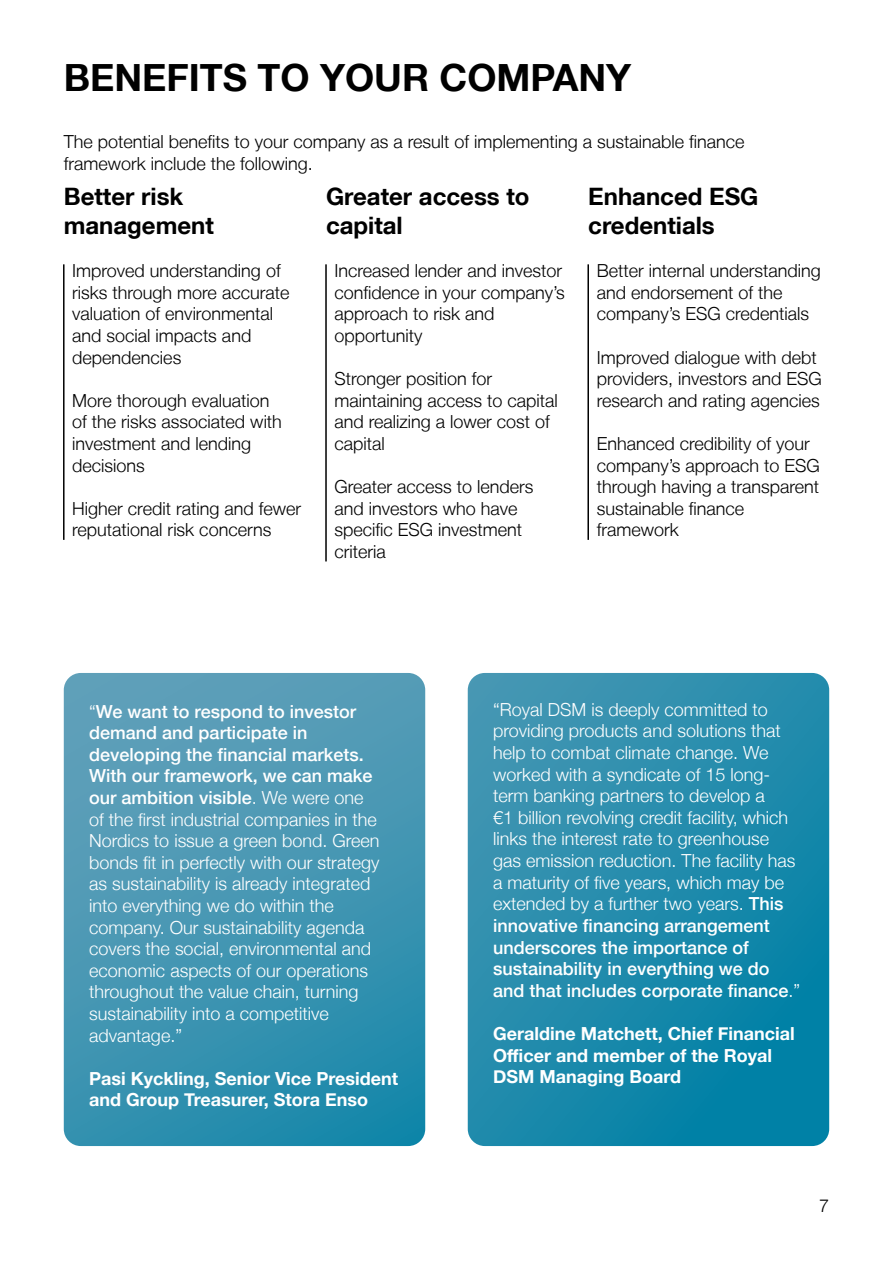
<style>
.page{position:relative;width:893px;height:1263px;background:#fff}
.page>*{position:absolute;margin:0;border:0;box-sizing:border-box;transform-origin:0 0}
.t1{font:700 37.5px "Helvetica Neue LT";color:#000}
.t2{font:700 24px/28.8px "Helvetica Neue LT";color:#000}
.t3{font:300 18px/21.6px "Helvetica Neue";color:#fff}
.t4{font:300 18px/21.6px "Helvetica Neue LT";color:#000}
.t5{font:700 18px/21.6px "Helvetica Neue";color:#fff}
.s1{font-weight:500}
</style>
<div class="page">
<hr style="left:63px;top:264px;width:2px;height:276px;background:#000">
<hr style="left:325px;top:264px;width:2px;height:297px;background:#000">
<hr style="left:587px;top:264px;width:2px;height:276px;background:#000">
<svg style="left:468px;top:673px;width:361px;height:473px;background:#208bab"></svg>
<svg style="left:64px;top:673px;width:361px;height:473px;background:#4396b2"></svg>
<h1 class="t1" style="left:64px;top:54px;width:569px">BENEFITS TO YOUR COMPANY</h1>
<p class="t4" style="left:64px;top:131px;width:682px">The potential benefits to your company as a result of implementing a sustainable finance framework include the following.</p>
<h2 class="t2" style="left:64px;top:182px;width:152px">Better risk management</h2>
<p class="t4" style="left:72px;top:260px;width:219px">Improved understanding of risks through more accurate valuation of environmental and social impacts and dependencies</p>
<p class="t4" style="left:72px;top:389px;width:211px">More thorough evaluation of the risks associated with investment and lending decisions</p>
<p class="t4" style="left:72px;top:497px;width:230px">Higher credit rating and fewer reputational risk concerns</p>
<h2 class="t2" style="left:326px;top:182px;width:205px">Greater access to capital</h2>
<p class="t4" style="left:334px;top:260px;width:232px">Increased lender and investor confidence in your company’s approach to risk and opportunity</p>
<p class="t4" style="left:334px;top:368px;width:225px">Stronger position for maintaining access to capital and realizing a lower cost of capital</p>
<p class="t4" style="left:334px;top:476px;width:201px">Greater access to lenders and investors who have specific ESG investment criteria</p>
<h2 class="t2" style="left:588px;top:182px;width:172px">Enhanced ESG credentials</h2>
<p class="t4" style="left:597px;top:260px;width:226px">Better internal understanding and endorsement of the company’s ESG credentials</p>
<p class="t4" style="left:597px;top:346px;width:227px">Improved dialogue with debt providers, investors and ESG research and rating agencies</p>
<p class="t4" style="left:597px;top:432px;width:225px">Enhanced credibility of your company’s approach to ESG through having a transparent sustainable finance framework</p>
<p class="t3" style="left:89px;top:699px;width:292px">“<span class="s1">We want to respond to investor demand and participate in developing the financial markets.<br>With our framework, we can make our ambition visible</span>. We were one of the first industrial companies in the Nordics to issue a green bond. Green bonds fit in perfectly with our strategy as sustainability is already integrated into everything we do within the company. Our sustainability agenda covers the social, environmental and economic aspects of our operations throughout the value chain, turning sustainability into a competitive advantage.”</p>
<p class="t5" style="left:89px;top:1068px;width:310px">Pasi Kyckling, Senior Vice President and Group Treasurer, Stora Enso</p>
<p class="t3" style="left:493px;top:697px;width:308px">“Royal DSM is deeply committed to providing products and solutions that help to combat climate change. We worked with a syndicate of 15 long&shy;term banking partners to develop a<br>€1 billion revolving credit facility, which links the interest rate to greenhouse gas emission reduction. The facility has a maturity of five years, which may be extended by a further two years. <span class="s1">This innovative financing arrangement underscores the importance of sustainability in everything we do and that includes corporate finance</span>.”</p>
<p class="t5" style="left:493px;top:1023px;width:303px">Geraldine Matchett, Chief Financial<br>Officer and member of the Royal<br>DSM Managing Board</p>
<p class="t4" style="left:819px;top:1194px;width:12px">7</p>
</div>
